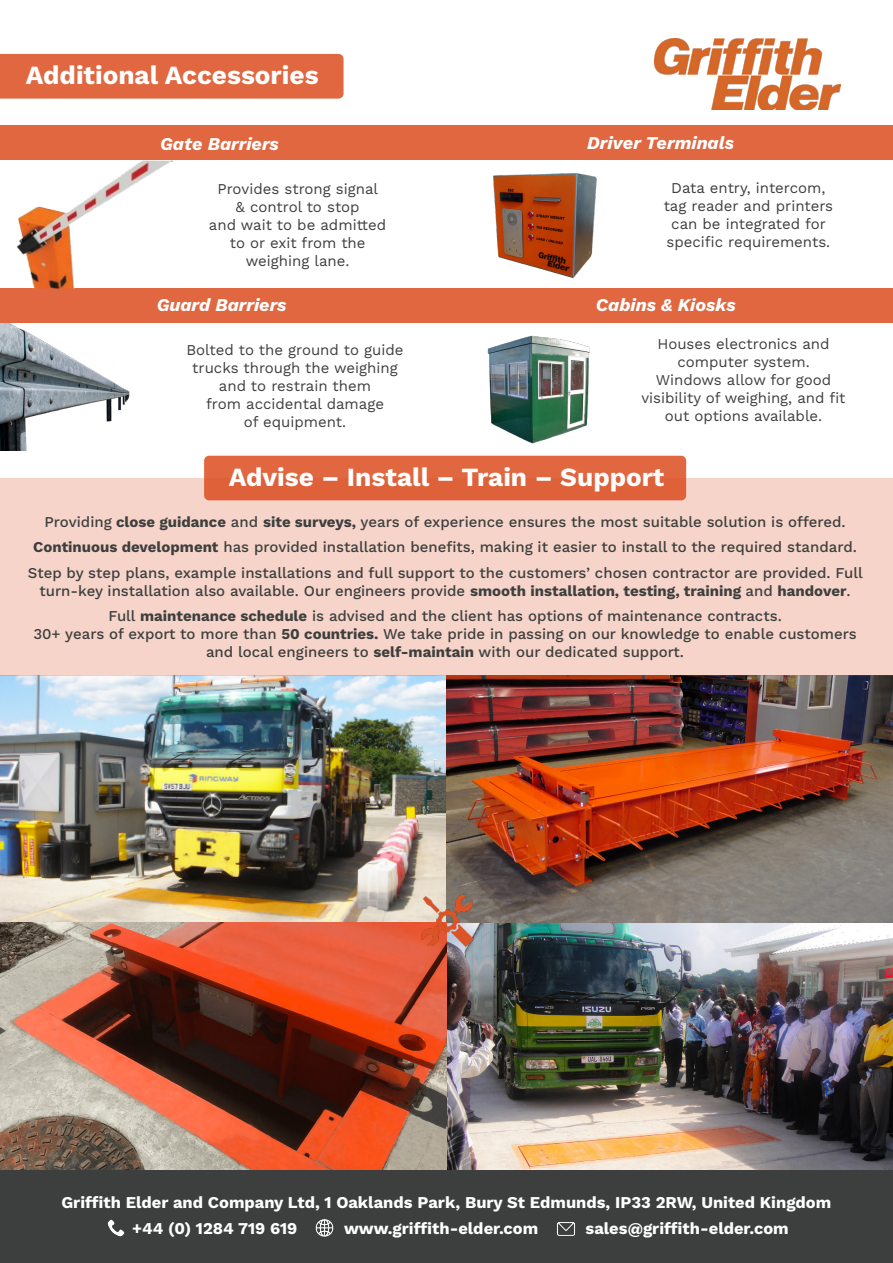
<style>
.page{position:relative;width:893px;height:1263px;background:#fff}
.page>*{position:absolute;margin:0;border:0;box-sizing:border-box;transform-origin:0 0}
.t1{font:700 26.25px "Work Sans";color:#fff}
.t2{font:italic 700 18px "Work Sans";color:#fff}
.t3{font:700 16.5px "Work Sans";color:#fff}
.t4{font:500 15px/18px "Work Sans";color:#3d3f3e;text-align:center}
.t5{font:15px/18px "Work Sans";color:#3d3f3e;text-align:center}
.s1{font-weight:700}
</style>
<div class="page">
<div style="left:0;top:288px;width:893px;height:35px;background:#e06740"></div>
<img style="left:0;top:160px;width:215px;height:130px">
<img style="left:0;top:675px;width:893px;height:495px">
<div style="left:0;top:54px;width:344px;height:45px;background:#e06740"></div>
<div style="left:0;top:478px;width:893px;height:197px;background:#f6d4c9"></div>
<img style="left:414px;top:894px;width:67px;height:58px">
<div style="left:204px;top:456px;width:482px;height:44px;background:#e06740;border-radius:5px"></div>
<img style="left:654px;top:38px;width:186px;height:71px">
<img style="left:1px;top:323px;width:129px;height:128px">
<img style="left:487px;top:335px;width:103px;height:109px">
<div style="left:0;top:125px;width:893px;height:35px;background:#e06740"></div>
<img style="left:493px;top:173px;width:104px;height:105px">
<div style="left:1px;top:1170px;width:892px;height:93px;background:#3d3f3e"></div>
<img style="left:107px;top:1220px;width:18px;height:17px">
<img style="left:315px;top:1219px;width:19px;height:18px">
<img style="left:557px;top:1222px;width:18px;height:14px">
<p class="t1" style="left:26px;top:55px;width:294px">Additional Accessories</p>
<p class="t2" style="left:160px;top:130px;width:120px">Gate Barriers</p>
<p class="t5" style="left:209px;top:179px;width:179px">Provides strong signal<br>&amp; control to stop<br>and wait to be admitted to or exit from the weighing lane.</p>
<p class="t2" style="left:587px;top:129px;width:148px">Driver Terminals</p>
<p class="t5" style="left:664px;top:178px;width:171px">Data entry, intercom, tag reader and printers</p>
<p class="t5" style="left:671px;top:214px;width:156px">can be integrated for</p>
<p class="t5" style="left:666px;top:232px;width:165px">specific requirements.</p>
<p class="t2" style="left:157px;top:292px;width:131px">Guard Barriers</p>
<p class="t2" style="left:596px;top:292px;width:141px">Cabins &amp; Kiosks</p>
<p class="t5" style="left:186px;top:340px;width:218px">Bolted to the ground to guide</p>
<p class="t5" style="left:192px;top:358px;width:207px">trucks through the weighing and to restrain them<br>from accidental damage<br>of equipment.</p>
<p class="t5" style="left:657px;top:334px;width:174px">Houses electronics and computer system.</p>
<p class="t5" style="left:641px;top:370px;width:206px">Windows allow for good visibility of weighing, and fit out options available.</p>
<p class="t1" style="left:229px;top:457px;width:437px">Advise – Install – Train – Support</p>
<p class="t4" style="left:44px;top:512px;width:803px">Providing <span class="s1">close guidance</span> and <span class="s1">site surveys,</span> years of experience ensures the most suitable solution is offered.</p>
<p class="t4" style="left:33px;top:537px;width:825px"><span class="s1">Continuous development</span> has provided installation benefits, making it easier to install to the required standard.</p>
<p class="t4" style="left:28px;top:563px;width:837px">Step by step plans, example installations and full support to the customers’ chosen contractor are provided. Full turn-key installation also available. Our engineers provide <span class="s1">smooth installation, testing, training</span> and <span class="s1">handover</span>.</p>
<p class="t4" style="left:108px;top:606px;width:675px">Full <span class="s1">maintenance schedule</span> is advised and the client has options of maintenance contracts.</p>
<p class="t4" style="left:33px;top:624px;width:825px">30+ years of export to more than <span class="s1">50 countries.</span> We take pride in passing on our knowledge to enable customers and local engineers to <span class="s1">self-maintain</span> with our dedicated support.</p>
<p class="t3" style="left:61px;top:1190px;width:771px">Griffith Elder and Company Ltd, 1 Oaklands Park, Bury St Edmunds, IP33 2RW, United Kingdom</p>
<p class="t3" style="left:132px;top:1215px;width:167px">+44 (0) 1284 719 619</p>
<p class="t3" style="left:344px;top:1215px;width:196px">www.griffith-elder.com</p>
<p class="t3" style="left:586px;top:1215px;width:205px">sales@griffith-elder.com</p>
</div>
